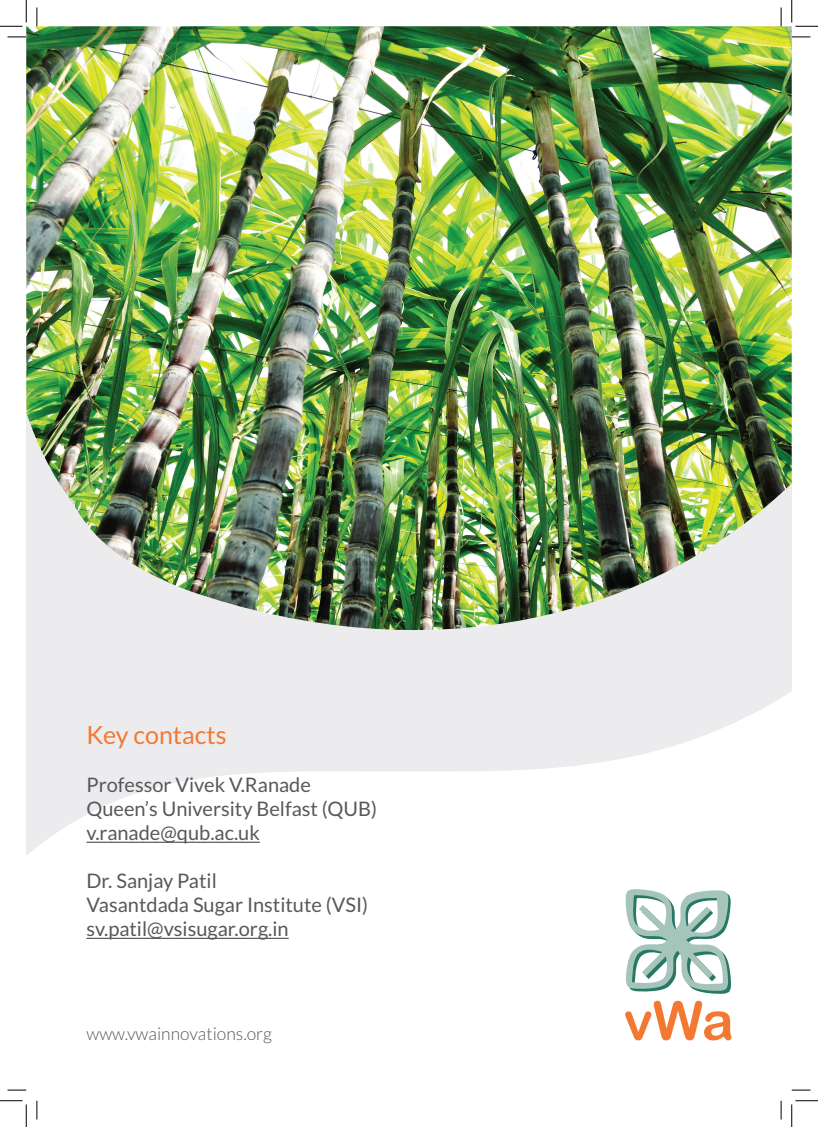
<style>
.page{position:relative;width:818px;height:1127px;background:#fff}
.page>*{position:absolute;margin:0;border:0;box-sizing:border-box;transform-origin:0 0}
.t1{font:25px "Lato";color:#f37932}
.t2{font:20px "Lato";color:#57585a}
.t3{font:300 17.5px "Lato";color:#57585a}
</style>
<div class="page">
<svg style="left:26px;top:676px;width:766px;height:179px;fill:#ececee"></svg>
<div style="left:26px;top:631px;width:766px;height:45px;background:#ececee"></div>
<img style="left:26px;top:26px;width:766px;height:605px">
<hr style="left:86px;top:841px;width:174px;height:1px;background:#57585a">
<hr style="left:86px;top:937px;width:203px;height:1px;background:#57585a">
<svg style="left:625px;top:1000px;width:106px;height:40px"></svg>
<svg style="left:625px;top:889px;width:106px;height:104px"></svg>
<svg style="left:8px;top:36px;width:18px;height:2px"></svg>
<svg style="left:792px;top:36px;width:18px;height:2px"></svg>
<svg style="left:8px;top:1089px;width:18px;height:1px"></svg>
<svg style="left:792px;top:1089px;width:18px;height:1px"></svg>
<svg style="left:36px;top:8px;width:2px;height:18px"></svg>
<svg style="left:36px;top:1100px;width:2px;height:19px"></svg>
<svg style="left:780px;top:8px;width:2px;height:18px"></svg>
<svg style="left:780px;top:1100px;width:2px;height:19px"></svg>
<svg style="left:0;top:0;width:27px;height:27px"></svg>
<svg style="left:0;top:1100px;width:27px;height:26px"></svg>
<svg style="left:791px;top:0;width:27px;height:27px"></svg>
<svg style="left:791px;top:1100px;width:27px;height:26px"></svg>
<p class="t1" style="left:86px;top:721px;width:142px">Key contacts</p>
<p class="t2" style="left:86px;top:773px;width:226px">Professor Vivek V.Ranade</p>
<p class="t2" style="left:86px;top:797px;width:292px">Queen’s University Belfast (QUB)</p>
<p class="t2" style="left:86px;top:821px;width:175px">v.ranade@qub.ac.uk</p>
<p class="t2" style="left:86px;top:869px;width:132px">Dr. Sanjay Patil</p>
<p class="t2" style="left:86px;top:893px;width:283px">Vasantdada Sugar Institute (VSI)</p>
<p class="t2" style="left:86px;top:917px;width:204px">sv.patil@vsisugar.org.in</p>
<p class="t3" style="left:86px;top:1024px;width:187px">www.vwainnovations.org</p>
</div>
